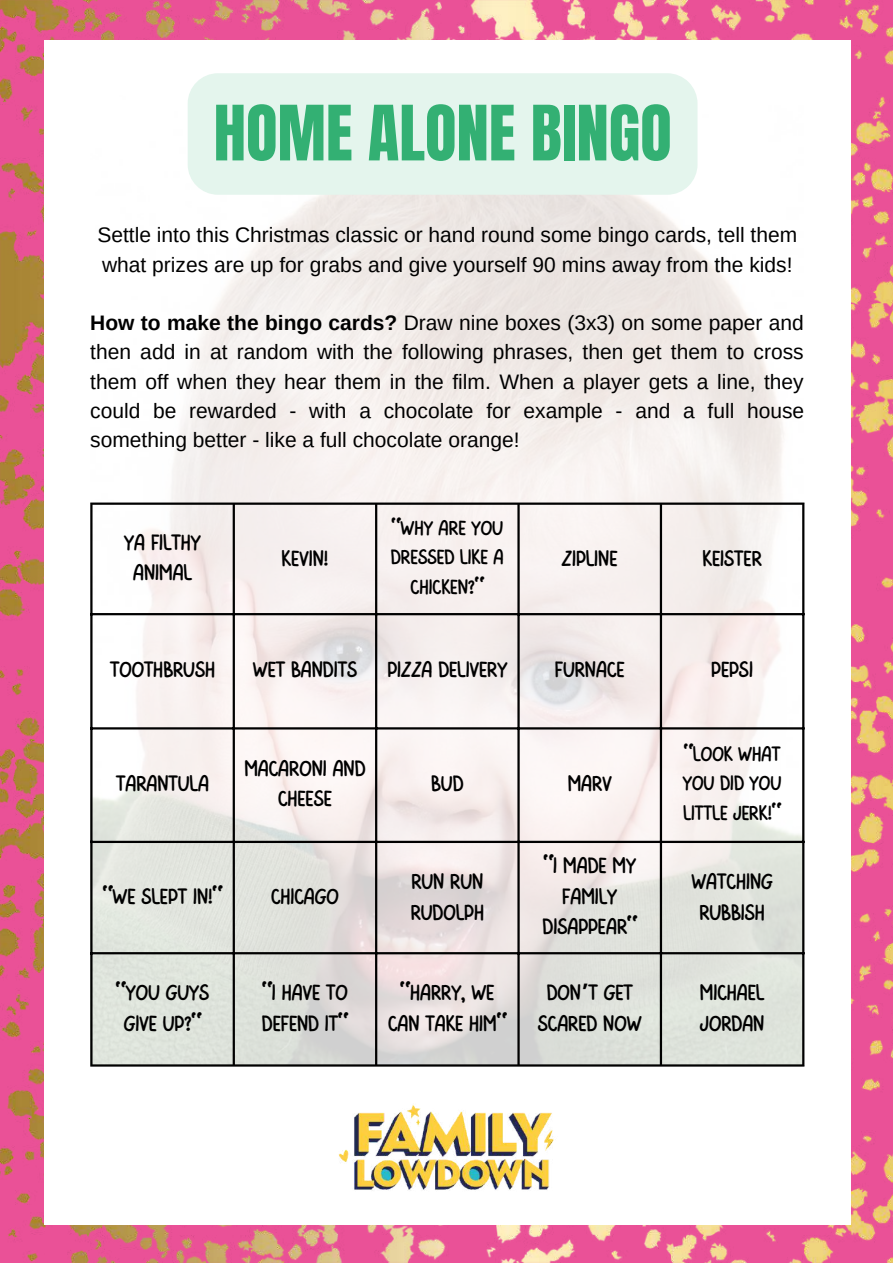
<style>
.page{position:relative;width:893px;height:1264px;background:#fff}
.page>*{position:absolute;margin:0;border:0;box-sizing:border-box;transform-origin:0 0}
.t1{font:64.8px "Anton";color:#33b073}
.t2{font:22.5px/30.3px "FEELFREE Regular";color:#000;text-align:center}
.t3{font:21px/29.2px "Arimo";color:#000}
.t4{font:21px/29.2px "FEELFREE Regular";letter-spacing:.02em;color:#000;text-align:center}
.s1{font-weight:700}
.s2{font-family:"Noto Sans Gurmukhi";font-weight:700}
</style>
<div class="page">
<img style="left:0;top:0;width:892px;height:1262px">
<div style="left:44px;top:41px;width:806px;height:1183px;background:#fff"></div>
<img style="left:92px;top:100px;width:710px;height:964px">
<hr style="left:90px;top:505px;width:2px;height:559px;background:#000">
<hr style="left:233px;top:505px;width:2px;height:559px;background:#000">
<hr style="left:375px;top:505px;width:2px;height:559px;background:#000">
<hr style="left:517px;top:505px;width:2px;height:559px;background:#000">
<hr style="left:659px;top:505px;width:3px;height:559px;background:#000">
<hr style="left:802px;top:505px;width:2px;height:559px;background:#000">
<hr style="left:90px;top:502px;width:714px;height:3px;background:#000">
<hr style="left:90px;top:613px;width:714px;height:2px;background:#000">
<hr style="left:90px;top:727px;width:714px;height:2px;background:#000">
<hr style="left:90px;top:840px;width:714px;height:3px;background:#000">
<hr style="left:90px;top:952px;width:714px;height:2px;background:#000">
<hr style="left:90px;top:1064px;width:714px;height:2px;background:#000">
<div style="left:188px;top:73px;width:509px;height:122px;background:#e4f5ed"></div>
<img style="left:338px;top:1104px;width:216px;height:87px">
<h1 class="t1" style="left:214px;top:87px;width:459px">HOME ALONE BINGO</h1>
<p class="t3" style="left:97px;top:220px;width:701px">Settle into this Christmas classic or hand round some bingo cards, tell them what prizes are up for grabs and give yourself 90 mins away from the kids!</p>
<p class="t3" style="left:90px;top:308px;width:715px;text-align:justify"><span class="s1">How to make the bingo cards?</span> Draw nine boxes (3x3) on some paper and then add in at random with the following phrases, then get them to cross them off when they hear them in the film. When a player gets a line, they could be rewarded - with a chocolate for example - and a full house something better - like a full chocolate orange!</p>
<p class="t2" style="left:124px;top:528px;width:78px">YA FILTHY<br>ANIMAL</p>
<p class="t2" style="left:281px;top:543px;width:48px">KEVIN!</p>
<p class="t4" style="left:391px;top:514px;width:114px">“WHY ARE YOU<br>DRESSED LIKE A<br>CHICKEN?”</p>
<p class="t2" style="left:562px;top:543px;width:56px">ZIPLINE</p>
<p class="t2" style="left:702px;top:543px;width:60px">KEISTER</p>
<p class="t2" style="left:110px;top:655px;width:105px">TOOTHBRUSH</p>
<p class="t2" style="left:253px;top:655px;width:105px">WET BANDITS</p>
<p class="t2" style="left:387px;top:655px;width:122px">PIZZA DELIVERY</p>
<p class="t2" style="left:555px;top:655px;width:70px">FURNACE</p>
<p class="t2" style="left:711px;top:655px;width:42px">PEPSI</p>
<p class="t2" style="left:116px;top:769px;width:93px">TARANTULA</p>
<p class="t2" style="left:244px;top:753px;width:122px">MACARONI AND<br>CHEESE</p>
<p class="t2" style="left:103px;top:882px;width:121px">“WE SLEPT IN!”</p>
<p class="t2" style="left:271px;top:882px;width:69px">CHICAGO</p>
<p class="t2" style="left:431px;top:769px;width:33px">BUD</p>
<p class="t2" style="left:567px;top:769px;width:45px">MARV</p>
<p class="t2" style="left:410px;top:867px;width:73px;text-align:left">RUN RUN<br>RUDOLPH</p>
<p class="t2" style="left:542px;top:851px;width:96px">“I MADE MY<br>FAMILY<br>DISAPPEAR”</p>
<p class="t4" style="left:682px;top:740px;width:100px;text-align:justify">“LOOK WHAT YOU DID YOU LITTLE JERK!”</p>
<p class="t2" style="left:691px;top:867px;width:83px">WATCHING<br>RUBBISH</p>
<p class="t2" style="left:116px;top:978px;width:94px">“YOU GUYS<br>GIVE UP?”</p>
<p class="t2" style="left:262px;top:978px;width:88px;text-align:left">“I HAVE TO<br>DEFEND IT”</p>
<p class="t2" style="left:388px;top:978px;width:120px">“HARRY, WE<br>CAN TAKE HIM”</p>
<p class="t2" style="left:538px;top:978px;width:102px">DON<span class="s2">’</span>T GET<br>SCARED NOW</p>
<p class="t2" style="left:699px;top:978px;width:66px;text-align:left">MICHAEL<br>JORDAN</p>
</div>
